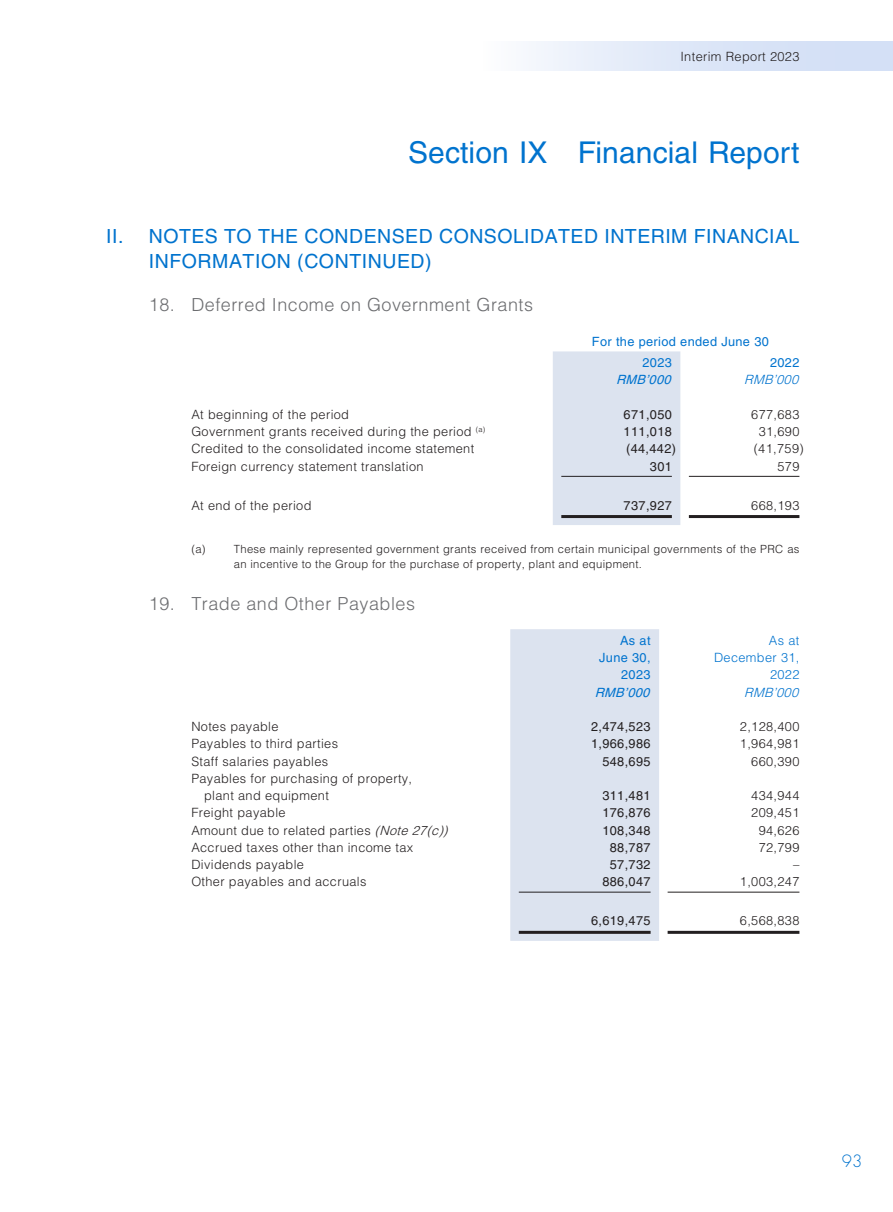
<style>
.page{position:relative;width:893px;height:1212px;background:#fff}
.page>*{position:absolute;margin:0;border:0;box-sizing:border-box;transform-origin:0 0}
.t1{font:30px "Helvetica LT Std";letter-spacing:.005em;color:#0073ce}
.t2{font:19.5px/25.5px "Helvetica LT Std";letter-spacing:.025em;color:#0073ce}
.t3{font:300 18px "Helvetica LT Std";letter-spacing:.03em;color:#6c6d70}
.t4{font:300 16.5px "Futura Std";color:#0073ce}
.t5{font:300 12.75px/17.2px "Helvetica LT Std";letter-spacing:.03em;color:#231f20}
.t6{font:12.75px "Helvetica LT Std";letter-spacing:.03em;color:#231f20}
.t7{font:12.75px/17.2px "Helvetica LT Std";letter-spacing:.03em;color:#0073ce}
.t8{font:300 12.75px/17.2px "Helvetica LT Std";letter-spacing:.03em;color:#0073ce;text-align:right}
.t9{font:italic 12.75px "Helvetica LT Std";color:#0073ce}
.t10{font:italic 300 12.75px "Helvetica LT Std";color:#0073ce}
.t11{font:300 11.25px/14.2px "Helvetica LT Std";letter-spacing:.03em;color:#231f20}
.s1{font-style:italic}
</style>
<div class="page">
<div style="left:480px;top:41px;width:413px;height:30px;background:linear-gradient(to right,#f7f9fd,#ccdaf4)"></div>
<div style="left:553px;top:351px;width:127px;height:174px;background:#dce3ef"></div>
<hr style="left:561px;top:476px;width:111px;height:1px;background:#231f20">
<hr style="left:689px;top:476px;width:110px;height:1px;background:#231f20">
<hr style="left:561px;top:515px;width:111px;height:3px;background:#231f20">
<hr style="left:689px;top:515px;width:110px;height:3px;background:#231f20">
<div style="left:510px;top:629px;width:149px;height:312px;background:#dce3ef"></div>
<hr style="left:519px;top:892px;width:132px;height:1px;background:#231f20">
<hr style="left:668px;top:892px;width:131px;height:1px;background:#231f20">
<hr style="left:519px;top:931px;width:132px;height:3px;background:#231f20">
<hr style="left:668px;top:931px;width:131px;height:3px;background:#231f20">
<p class="t5" style="left:680px;top:48px;width:121px">Interim Report 2023</p>
<h1 class="t1" style="left:408px;top:135px;width:393px">Section IX Financial Report</h1>
<h2 class="t2" style="left:149px;top:223px;width:652px;text-indent:-43px">II. NOTES TO THE CONDENSED CONSOLIDATED INTERIM FINANCIAL<br>INFORMATION (CONTINUED)</h2>
<h3 class="t3" style="left:149px;top:293px;width:386px">18. Deferred Income on Government Grants</h3>
<p class="t7" style="left:642px;top:330px;width:128px;line-height:21.5px;text-indent:-50px">For the period ended June 30<br>2023</p>
<p class="t7" style="left:770px;top:354px;width:31px">2022</p>
<p class="t9" style="left:616px;top:372px;width:60px">RMB’000</p>
<p class="t10" style="left:744px;top:372px;width:60px">RMB’000</p>
<p class="t5" style="left:191px;top:405px;width:159px">At beginning of the period</p>
<p class="t6" style="left:624px;top:407px;width:50px">671,050</p>
<p class="t5" style="left:751px;top:405px;width:50px">677,683</p>
<p class="t5" style="left:191px;top:423px;width:295px">Government grants received during the period <sup>(a)</sup></p>
<p class="t6" style="left:624px;top:424px;width:50px">111,018</p>
<p class="t5" style="left:759px;top:423px;width:42px">31,690</p>
<p class="t5" style="left:191px;top:440px;width:284px">Credited to the consolidated income statement</p>
<p class="t6" style="left:626px;top:441px;width:51px">(44,442)</p>
<p class="t5" style="left:754px;top:440px;width:51px">(41,759)</p>
<p class="t5" style="left:191px;top:457px;width:234px">Foreign currency statement translation</p>
<p class="t6" style="left:650px;top:459px;width:23px">301</p>
<p class="t5" style="left:777px;top:457px;width:23px">579</p>
<p class="t5" style="left:191px;top:496px;width:122px">At end of the period</p>
<p class="t6" style="left:624px;top:498px;width:50px">737,927</p>
<p class="t5" style="left:751px;top:496px;width:50px">668,193</p>
<p class="t11" style="left:191px;top:542px;width:16px">(a)</p>
<p class="t11" style="left:234px;top:542px;width:567px">These mainly represented government grants received from certain municipal governments of the PRC as an incentive to the Group for the purchase of property, plant and equipment.</p>
<h3 class="t3" style="left:149px;top:593px;width:268px">19. Trade and Other Payables</h3>
<p class="t7" style="left:599px;top:632px;width:53px;text-align:right">As at<br>June 30,<br>2023</p>
<p class="t8" style="left:714px;top:631px;width:87px">As at<br>December 31,<br>2022</p>
<p class="t9" style="left:595px;top:685px;width:60px">RMB’000</p>
<p class="t10" style="left:744px;top:684px;width:60px">RMB’000</p>
<p class="t5" style="left:191px;top:718px;width:89px">Notes payable</p>
<p class="t6" style="left:591px;top:719px;width:61px">2,474,523</p>
<p class="t5" style="left:740px;top:718px;width:61px">2,128,400</p>
<p class="t5" style="left:191px;top:735px;width:148px">Payables to third parties</p>
<p class="t6" style="left:591px;top:736px;width:61px">1,966,986</p>
<p class="t5" style="left:740px;top:735px;width:61px">1,964,981</p>
<p class="t5" style="left:191px;top:752px;width:138px">Staff salaries payables</p>
<p class="t6" style="left:602px;top:754px;width:50px">548,695</p>
<p class="t5" style="left:751px;top:752px;width:50px">660,390</p>
<p class="t5" style="left:204px;top:769px;width:210px;text-indent:-13px">Payables for purchasing of property, plant and equipment</p>
<p class="t6" style="left:602px;top:788px;width:50px">311,481</p>
<p class="t5" style="left:751px;top:787px;width:50px">434,944</p>
<p class="t5" style="left:191px;top:804px;width:96px">Freight payable</p>
<p class="t6" style="left:602px;top:805px;width:50px">176,876</p>
<p class="t5" style="left:751px;top:804px;width:50px">209,451</p>
<p class="t5" style="left:191px;top:821px;width:262px">Amount due to related parties <span class="s1">(Note 27(c))</span></p>
<p class="t6" style="left:602px;top:823px;width:50px">108,348</p>
<p class="t5" style="left:759px;top:821px;width:42px">94,626</p>
<p class="t5" style="left:191px;top:838px;width:223px">Accrued taxes other than income tax</p>
<p class="t6" style="left:610px;top:840px;width:42px">88,787</p>
<p class="t5" style="left:759px;top:838px;width:42px">72,799</p>
<p class="t5" style="left:191px;top:856px;width:114px">Dividends payable</p>
<p class="t6" style="left:610px;top:857px;width:42px">57,732</p>
<p class="t5" style="left:793px;top:856px;width:8px">–</p>
<p class="t5" style="left:191px;top:873px;width:177px">Other payables and accruals</p>
<p class="t6" style="left:602px;top:874px;width:50px">886,047</p>
<p class="t5" style="left:740px;top:873px;width:61px">1,003,247</p>
<p class="t6" style="left:591px;top:913px;width:61px">6,619,475</p>
<p class="t5" style="left:740px;top:912px;width:61px">6,568,838</p>
<p class="t4" style="left:842px;top:1151px;width:22px">93</p>
</div>
